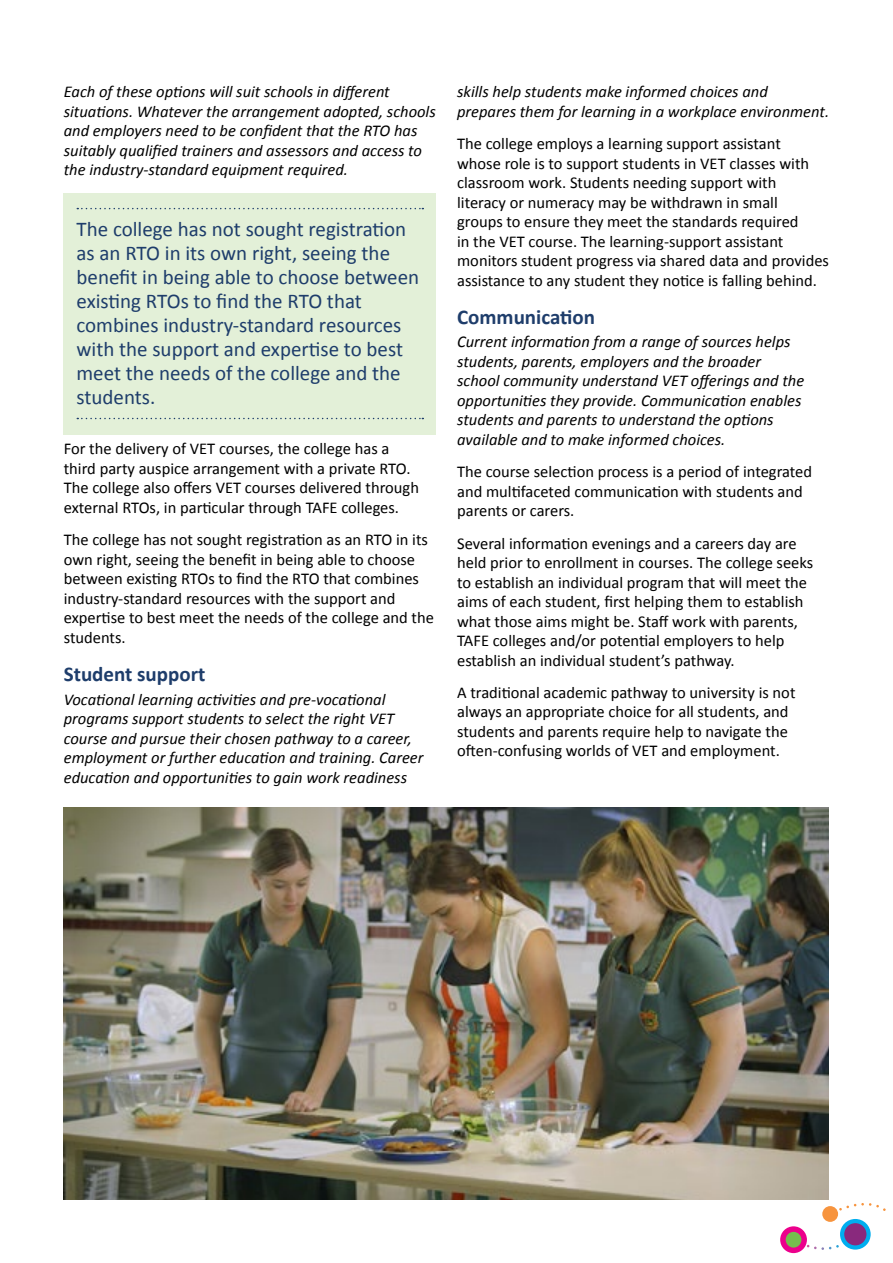
<style>
.page{position:relative;width:893px;height:1263px;background:#fff}
.page>*{position:absolute;margin:0;border:0;box-sizing:border-box;transform-origin:0 0}
.t1{font:21px/24px "Calibri";color:#1e3d6b}
.Heading_3{font:700 21px "Calibri";color:#1e3d6b}
.Body{font:16.5px/19.5px "Calibri";color:#000}
.Explanatory_text__af{font:italic 16.5px/19.5px "Calibri";color:#000}
.Body-2{font:italic 16.5px/19.5px "Calibri";color:#000}
</style>
<div class="page">
<svg style="left:780px;top:1226px;width:27px;height:27px"></svg>
<div style="left:786px;top:1232px;width:15px;height:15px;background:#75be4e;border-radius:50%"></div>
<svg style="left:807px;top:1245px;width:32px;height:5px"></svg>
<svg style="left:839px;top:1203px;width:47px;height:8px"></svg>
<div style="left:822px;top:1206px;width:16px;height:16px;background:#f7943e;border-radius:50%"></div>
<svg style="left:840px;top:1219px;width:31px;height:30px"></svg>
<div style="left:844px;top:1223px;width:22px;height:22px;background:#89297d;border-radius:50%"></div>
<div style="left:64px;top:194px;width:372px;height:241px;background:#e3f0d8"></div>
<svg style="left:77px;top:208px;width:346px;height:1px"></svg>
<svg style="left:77px;top:418px;width:346px;height:1px"></svg>
<img style="left:64px;top:808px;width:765px;height:391px">
<p class="Body-2" style="left:64px;top:82px;width:374px">Each of these options will suit schools in different situations. Whatever the arrangement adopted, schools and employers need to be confident that the RTO has suitably qualified trainers and assessors and access to the industry-standard equipment required.</p>
<p class="t1" style="left:77px;top:217px;width:344px">The college has not sought registration as an RTO in its own right, seeing the benefit in being able to choose between existing RTOs to find the RTO that combines industry-standard resources with the support and expertise to best meet the needs of the college and the students.</p>
<p class="Body" style="left:64px;top:439px;width:357px">For the delivery of VET courses, the college has a third party auspice arrangement with a private RTO.<br>The college also offers VET courses delivered through external RTOs, in particular through TAFE colleges.</p>
<p class="Body" style="left:64px;top:530px;width:372px">The college has not sought registration as an RTO in its own right, seeing the benefit in being able to choose between existing RTOs to find the RTO that combines industry-standard resources with the support and expertise to best meet the needs of the college and the students.</p>
<p class="Heading_3" style="left:64px;top:660px;width:143px">Student support</p>
<p class="Explanatory_text__af" style="left:64px;top:689px;width:361px">Vocational learning activities and pre-vocational programs support students to select the right VET course and pursue their chosen pathway to a career, employment or further education and training. Career education and opportunities to gain work readiness</p>
<p class="Explanatory_text__af" style="left:457px;top:82px;width:374px">skills help students make informed choices and prepares them for learning in a workplace environment.</p>
<p class="Body" style="left:457px;top:134px;width:373px">The college employs a learning support assistant<br>whose role is to support students in VET classes with classroom work. Students needing support with literacy or numeracy may be withdrawn in small<br>groups to ensure they meet the standards required<br>in the VET course. The learning-support assistant monitors student progress via shared data and provides assistance to any student they notice is falling behind.</p>
<p class="Heading_3" style="left:457px;top:303px;width:139px">Communication</p>
<p class="Explanatory_text__af" style="left:457px;top:332px;width:349px">Current information from a range of sources helps students, parents, employers and the broader school community understand VET offerings and the opportunities they provide. Communication enables students and parents to understand the options available and to make informed choices.</p>
<p class="Body" style="left:457px;top:462px;width:356px">The course selection process is a period of integrated and multifaceted communication with students and parents or carers.</p>
<p class="Body" style="left:457px;top:533px;width:358px">Several information evenings and a careers day are held prior to enrollment in courses. The college seeks to establish an individual program that will meet the aims of each student, first helping them to establish what those aims might be. Staff work with parents, TAFE colleges and/or potential employers to help establish an individual student’s pathway.</p>
<p class="Body" style="left:457px;top:683px;width:340px">A traditional academic pathway to university is not always an appropriate choice for all students, and students and parents require help to navigate the often-confusing worlds of VET and employment.</p>
</div>
